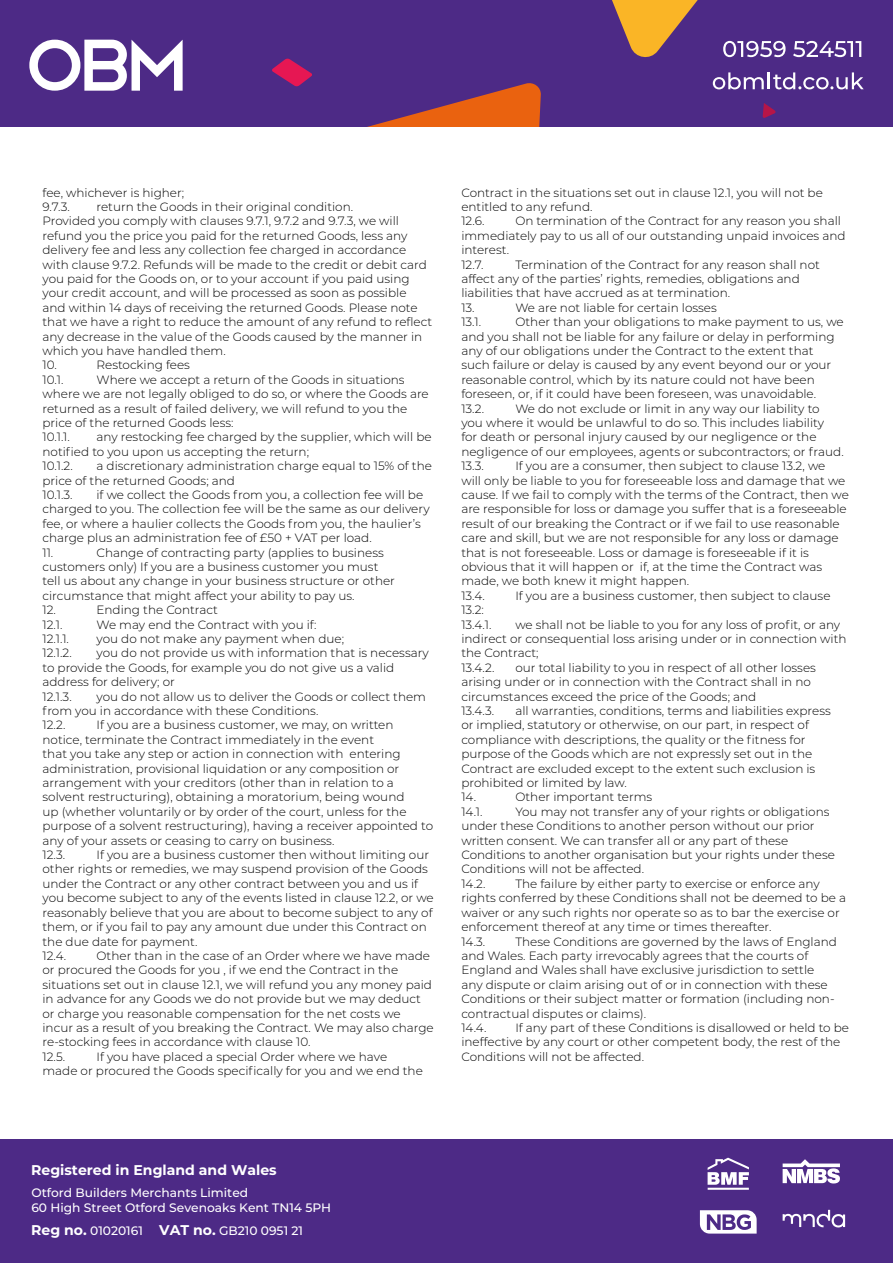
<style>
.page{position:relative;width:893px;height:1263px;background:#fff}
.page>*{position:absolute;margin:0;border:0;box-sizing:border-box;transform-origin:0 0}
.t1{font:700 14.1px "Montserrat";color:#fff}
.t2{font:500 12.3px/14.7px "Montserrat";color:#fff}
.t3{font:300 12px/14.4px "Montserrat";color:#000}
.s1{font-weight:700;font-size:14.1px}
</style>
<div class="page">
<div style="left:0;top:1139px;width:893px;height:124px;background:#4d2a86"></div>
<svg style="left:708px;top:1158px;width:41px;height:32px"></svg>
<svg style="left:783px;top:1210px;width:62px;height:17px"></svg>
<svg style="left:700px;top:1210px;width:57px;height:23px"></svg>
<svg style="left:783px;top:1159px;width:57px;height:24px"></svg>
<div style="left:0;top:0;width:892px;height:126px;background:#4d2a86"></div>
<svg style="left:371px;top:83px;width:170px;height:43px"></svg>
<svg style="left:272px;top:58px;width:40px;height:29px"></svg>
<svg style="left:763px;top:103px;width:13px;height:15px"></svg>
<svg style="left:29px;top:40px;width:154px;height:51px"></svg>
<svg style="left:713px;top:72px;width:151px;height:17px"></svg>
<svg style="left:612px;top:0;width:173px;height:58px"></svg>
<svg style="left:793px;top:41px;width:68px;height:16px"></svg>
<p class="t3" style="left:43px;top:185px;width:143px">fee, whichever is higher;<br>9.7.3.</p>
<p class="t3" style="left:43px;top:199px;width:391px;text-indent:54px">return the Goods in their original condition.<br>Provided you comply with clauses 9.7.1, 9.7.2 and 9.7.3, we will refund you the price you paid for the returned Goods, less any delivery fee and less any collection fee charged in accordance with clause 9.7.2. Refunds will be made to the credit or debit card you paid for the Goods on, or to your account if you paid using your credit account, and will be processed as soon as possible and within 14 days of receiving the returned Goods. Please note that we have a right to reduce the amount of any refund to reflect any decrease in the value of the Goods caused by the manner in which you have handled them.<br>10.</p>
<p class="t3" style="left:97px;top:358px;width:95px">Restocking fees</p>
<p class="t3" style="left:43px;top:372px;width:388px;text-indent:54px">Where we accept a return of the Goods in situations where we are not legally obliged to do so, or where the Goods are returned as a result of failed delivery, we will refund to you the price of the returned Goods less:<br>10.1.1.</p>
<p class="t3" style="left:43px;top:372px;width:22px">10.1.</p>
<p class="t3" style="left:43px;top:430px;width:391px;text-indent:54px">any restocking fee charged by the supplier, which will be notified to you upon us accepting the return;<br>10.1.2.</p>
<p class="t3" style="left:43px;top:458px;width:391px;text-indent:54px">a discretionary administration charge equal to 15% of the price of the returned Goods; and<br>10.1.3.</p>
<p class="t3" style="left:43px;top:487px;width:389px;text-indent:54px">if we collect the Goods from you, a collection fee will be charged to you. The collection fee will be the same as our delivery fee, or where a haulier collects the Goods from you, the haulier’s charge plus an administration fee of £50 + VAT per load.<br>11.</p>
<p class="t3" style="left:43px;top:545px;width:354px;text-indent:54px">Change of contracting party (applies to business customers only) If you are a business customer you must tell us about any change in your business structure or other circumstance that might affect your ability to pay us.<br>12.</p>
<p class="t3" style="left:97px;top:602px;width:123px">Ending the Contract</p>
<p class="t3" style="left:43px;top:617px;width:22px">12.1.</p>
<p class="t3" style="left:97px;top:617px;width:222px">We may end the Contract with you if:</p>
<p class="t3" style="left:43px;top:631px;width:28px">12.1.1.</p>
<p class="t3" style="left:97px;top:631px;width:249px">you do not make any payment when due;</p>
<p class="t3" style="left:43px;top:646px;width:31px">12.1.2.</p>
<p class="t3" style="left:43px;top:646px;width:388px;text-indent:54px">you do not provide us with information that is necessary to provide the Goods, for example you do not give us a valid address for delivery; or<br>12.1.3.</p>
<p class="t3" style="left:43px;top:689px;width:385px;text-indent:54px">you do not allow us to deliver the Goods or collect them from you in accordance with these Conditions.<br>12.2.</p>
<p class="t3" style="left:43px;top:718px;width:392px;text-indent:54px">If you are a business customer, we may, on written notice, terminate the Contract immediately in the event<br>that you take any step or action in connection with entering administration, provisional liquidation or any composition or arrangement with your creditors (other than in relation to a solvent restructuring), obtaining a moratorium, being wound<br>up (whether voluntarily or by order of the court, unless for the purpose of a solvent restructuring), having a receiver appointed to any of your assets or ceasing to carry on business.<br>12.3.</p>
<p class="t3" style="left:43px;top:847px;width:393px;text-indent:54px">If you are a business customer then without limiting our other rights or remedies, we may suspend provision of the Goods under the Contract or any other contract between you and us if you become subject to any of the events listed in clause 12.2, or we reasonably believe that you are about to become subject to any of them, or if you fail to pay any amount due under this Contract on the due date for payment.<br>12.4.</p>
<p class="t3" style="left:43px;top:948px;width:393px;text-indent:54px">Other than in the case of an Order where we have made or procured the Goods for you , if we end the Contract in the situations set out in clause 12.1, we will refund you any money paid in advance for any Goods we do not provide but we may deduct or charge you reasonable compensation for the net costs we incur as a result of you breaking the Contract. We may also charge re-stocking fees in accordance with clause 10.<br>12.5.</p>
<p class="t3" style="left:43px;top:1049px;width:382px;text-indent:54px">If you have placed a special Order where we have made or procured the Goods specifically for you and we end the</p>
<p class="t3" style="left:461px;top:185px;width:363px">Contract in the situations set out in clause 12.1, you will not be entitled to any refund.<br>12.6.</p>
<p class="t3" style="left:461px;top:214px;width:386px;text-indent:54px">On termination of the Contract for any reason you shall immediately pay to us all of our outstanding unpaid invoices and interest.<br>12.7.</p>
<p class="t3" style="left:461px;top:257px;width:360px;text-indent:54px">Termination of the Contract for any reason shall not affect any of the parties’ rights, remedies, obligations and liabilities that have accrued as at termination.<br>13.</p>
<p class="t3" style="left:515px;top:300px;width:203px">We are not liable for certain losses</p>
<p class="t3" style="left:461px;top:314px;width:384px;text-indent:54px">Other than your obligations to make payment to us, we and you shall not be liable for any failure or delay in performing any of our obligations under the Contract to the extent that such failure or delay is caused by any event beyond our or your reasonable control, which by its nature could not have been foreseen, or, if it could have been foreseen, was unavoidable.<br>13.2.</p>
<p class="t3" style="left:461px;top:314px;width:21px">13.1.</p>
<p class="t3" style="left:461px;top:401px;width:384px;text-indent:54px">We do not exclude or limit in any way our liability to you where it would be unlawful to do so. This includes liability<br>for death or personal injury caused by our negligence or the negligence of our employees, agents or subcontractors; or fraud.<br>13.3.</p>
<p class="t3" style="left:461px;top:458px;width:389px;text-indent:54px">If you are a consumer, then subject to clause 13.2, we<br>will only be liable to you for foreseeable loss and damage that we cause. If we fail to comply with the terms of the Contract, then we are responsible for loss or damage you suffer that is a foreseeable result of our breaking the Contract or if we fail to use reasonable care and skill, but we are not responsible for any loss or damage that is not foreseeable. Loss or damage is foreseeable if it is obvious that it will happen or if, at the time the Contract was made, we both knew it might happen.<br>13.4.</p>
<p class="t3" style="left:515px;top:588px;width:317px">If you are a business customer, then subject to clause</p>
<p class="t3" style="left:461px;top:602px;width:32px">13.2:<br>13.4.1.</p>
<p class="t3" style="left:461px;top:617px;width:387px;text-indent:54px">we shall not be liable to you for any loss of profit, or any indirect or consequential loss arising under or in connection with the Contract;<br>13.4.2.</p>
<p class="t3" style="left:461px;top:660px;width:356px;text-indent:54px">our total liability to you in respect of all other losses arising under or in connection with the Contract shall in no circumstances exceed the price of the Goods; and<br>13.4.3.</p>
<p class="t3" style="left:461px;top:703px;width:371px;text-indent:54px">all warranties, conditions, terms and liabilities express or implied, statutory or otherwise, on our part, in respect of compliance with descriptions, the quality or the fitness for purpose of the Goods which are not expressly set out in the Contract are excluded except to the extent such exclusion is prohibited or limited by law.<br>14.</p>
<p class="t3" style="left:515px;top:790px;width:138px">Other important terms</p>
<p class="t3" style="left:461px;top:804px;width:375px;text-indent:54px">You may not transfer any of your rights or obligations under these Conditions to another person without our prior written consent. We can transfer all or any part of these Conditions to another organisation but your rights under these Conditions will not be affected.<br>14.2.</p>
<p class="t3" style="left:461px;top:804px;width:23px">14.1.</p>
<p class="t3" style="left:461px;top:876px;width:386px;text-indent:54px">The failure by either party to exercise or enforce any rights conferred by these Conditions shall not be deemed to be a waiver or any such rights nor operate so as to bar the exercise or enforcement thereof at any time or times thereafter.<br>14.3.</p>
<p class="t3" style="left:461px;top:934px;width:377px;text-indent:54px">These Conditions are governed by the laws of England and Wales. Each party irrevocably agrees that the courts of England and Wales shall have exclusive jurisdiction to settle any dispute or claim arising out of or in connection with these Conditions or their subject matter or formation (including non&shy;contractual disputes or claims).<br>14.4.</p>
<p class="t3" style="left:461px;top:1020px;width:389px;text-indent:54px">If any part of these Conditions is disallowed or held to be ineffective by any court or other competent body, the rest of the<br>Conditions will not be affected.</p>
<p class="t1" style="left:31px;top:1160px;width:247px">Registered in England and Wales</p>
<p class="t2" style="left:31px;top:1185px;width:301px">Otford Builders Merchants Limited<br>60 High Street Otford Sevenoaks Kent TN14 5PH</p>
<p class="t2" style="left:31px;top:1223px;width:113px"><span class="s1">Reg no.</span> 01020161</p>
<p class="t2" style="left:159px;top:1223px;width:145px"><span class="s1">VAT no.</span> GB210 0951 21</p>
</div>
